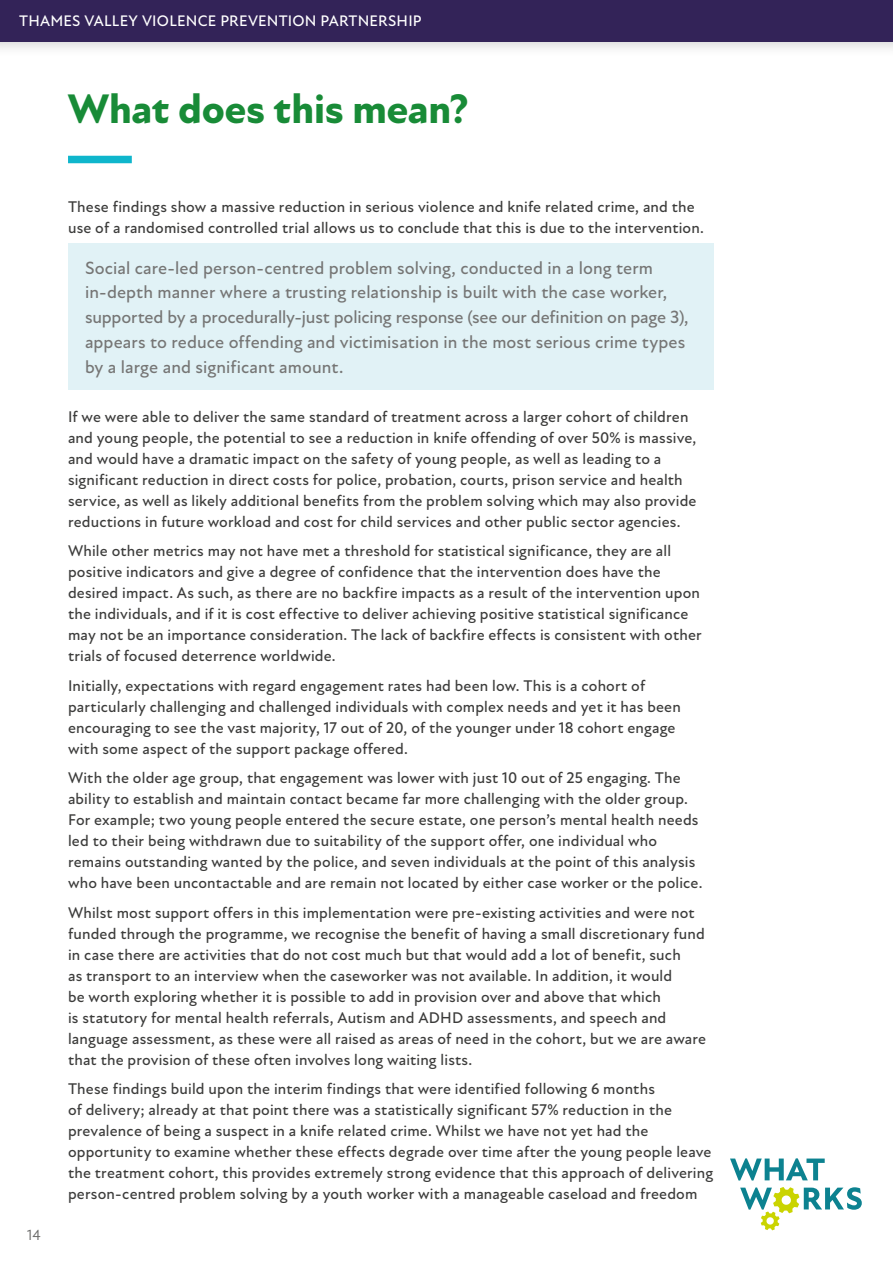
<style>
.page{position:relative;width:893px;height:1263px;background:#fff}
.page>*{position:absolute;margin:0;border:0;box-sizing:border-box;transform-origin:0 0}
.t1{font:800 42px "New Atten";letter-spacing:-.005em;color:#188b37}
.Intro{font:500 18px/24.8px "New Atten";letter-spacing:.005em;color:#767675}
.Body_text{font:500 15.75px/21px "New Atten";letter-spacing:.01em;color:#3c3c3b}
.t2{font:500 15.6px "New Atten";letter-spacing:.015em;color:#fff}
.t3{font:15px "New Atten";color:#6b6b6a}
</style>
<div class="page">
<div style="left:68px;top:243px;width:645px;height:147px;background:#e1f2f6"></div>
<div style="left:68px;top:156px;width:64px;height:7px;background:#0fb6cc"></div>
<div style="left:0;top:0;width:893px;height:58px;background:#000;opacity:.2"></div>
<div style="left:0;top:0;width:893px;height:41px;background:#332358"></div>
<svg style="left:730px;top:1158px;width:95px;height:22px"></svg>
<svg style="left:740px;top:1187px;width:122px;height:43px"></svg>
<p class="t2" style="left:19px;top:12px;width:404px">THAMES VALLEY VIOLENCE PREVENTION PARTNERSHIP</p>
<h1 class="t1" style="left:68px;top:84px;width:402px">What does this mean?</h1>
<p class="t3" style="left:27px;top:1226px;width:15px">14</p>
<p class="Body_text" style="left:68px;top:196px;width:637px">These findings show a massive reduction in serious violence and knife related crime, and the use of a randomised controlled trial allows us to conclude that this is due to the intervention.</p>
<p class="Intro" style="left:85px;top:255px;width:605px">Social care-led person-centred problem solving, conducted in a long term in-depth manner where a trusting relationship is built with the case worker, supported by a procedurally-just policing response (see our definition on page 3), appears to reduce offending and victimisation in the most serious crime types by a large and significant amount.</p>
<p class="Body_text" style="left:68px;top:406px;width:630px">If we were able to deliver the same standard of treatment across a larger cohort of children and young people, the potential to see a reduction in knife offending of over 50% is massive, and would have a dramatic impact on the safety of young people, as well as leading to a significant reduction in direct costs for police, probation, courts, prison service and health service, as well as likely additional benefits from the problem solving which may also provide reductions in future workload and cost for child services and other public sector agencies.</p>
<p class="Body_text" style="left:68px;top:541px;width:635px">While other metrics may not have met a threshold for statistical significance, they are all positive indicators and give a degree of confidence that the intervention does have the desired impact. As such, as there are no backfire impacts as a result of the intervention upon the individuals, and if it is cost effective to deliver achieving positive statistical significance may not be an importance consideration. The lack of backfire effects is consistent with other trials of focused deterrence worldwide.</p>
<p class="Body_text" style="left:68px;top:675px;width:614px">Initially, expectations with regard engagement rates had been low. This is a cohort of particularly challenging and challenged individuals with complex needs and yet it has been encouraging to see the vast majority, 17 out of 20, of the younger under 18 cohort engage with some aspect of the support package offered.</p>
<p class="Body_text" style="left:68px;top:768px;width:636px">With the older age group, that engagement was lower with just 10 out of 25 engaging. The ability to establish and maintain contact became far more challenging with the older group.<br>For example; two young people entered the secure estate, one person’s mental health needs led to their being withdrawn due to suitability of the support offer, one individual who remains outstanding wanted by the police, and seven individuals at the point of this analysis who have been uncontactable and are remain not located by either case worker or the police.</p>
<p class="Body_text" style="left:68px;top:902px;width:640px">Whilst most support offers in this implementation were pre-existing activities and were not funded through the programme, we recognise the benefit of having a small discretionary fund in case there are activities that do not cost much but that would add a lot of benefit, such<br>as transport to an interview when the caseworker was not available. In addition, it would<br>be worth exploring whether it is possible to add in provision over and above that which<br>is statutory for mental health referrals, Autism and ADHD assessments, and speech and language assessment, as these were all raised as areas of need in the cohort, but we are aware that the provision of these often involves long waiting lists.</p>
<p class="Body_text" style="left:68px;top:1079px;width:647px">These findings build upon the interim findings that were identified following 6 months<br>of delivery; already at that point there was a statistically significant 57% reduction in the prevalence of being a suspect in a knife related crime. Whilst we have not yet had the opportunity to examine whether these effects degrade over time after the young people leave the treatment cohort, this provides extremely strong evidence that this approach of delivering person-centred problem solving by a youth worker with a manageable caseload and freedom</p>
</div>
